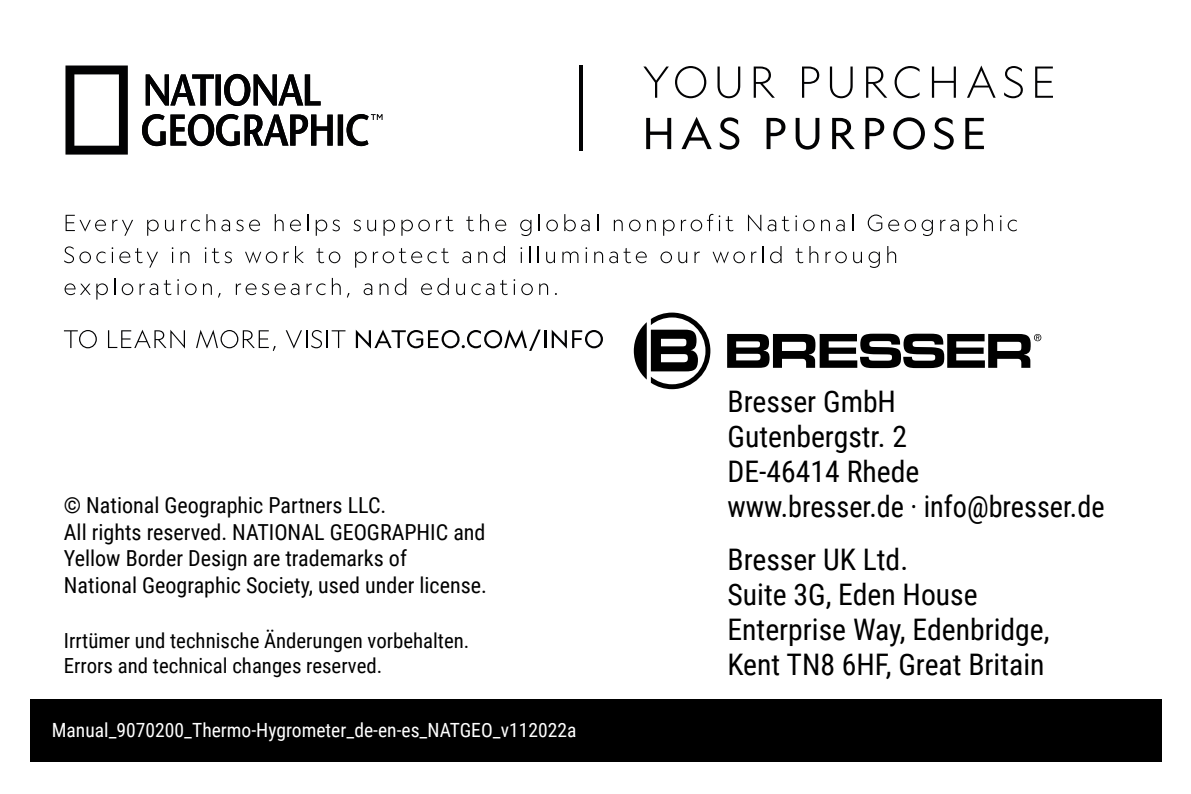
<style>
.page{position:relative;width:1191px;height:794px;background:#fff}
.page>*{position:absolute;margin:0;border:0;box-sizing:border-box;transform-origin:0 0}
.t1{font:29.75px/35.4px "Roboto Condensed";color:#000}
.t2{font:22.05px/26.6px "Roboto Condensed";color:#000}
.t3{font:20.65px/24.8px "Roboto Condensed";color:#000}
.t4{font:19.6px "Roboto Condensed";color:#fff}
</style>
<div class="page">
<div style="left:30px;top:699px;width:1131px;height:62px;background:#000"></div>
<svg style="left:727px;top:334px;width:314px;height:34px"></svg>
<svg style="left:634px;top:312px;width:76px;height:77px"></svg>
<svg style="left:66px;top:215px;width:40px;height:17px"></svg>
<svg style="left:112px;top:219px;width:21px;height:17px"></svg>
<svg style="left:147px;top:220px;width:12px;height:16px"></svg>
<svg style="left:165px;top:220px;width:9px;height:11px"></svg>
<svg style="left:181px;top:219px;width:19px;height:12px"></svg>
<svg style="left:206px;top:214px;width:9px;height:17px"></svg>
<svg style="left:221px;top:220px;width:9px;height:11px"></svg>
<svg style="left:236px;top:220px;width:24px;height:11px"></svg>
<svg style="left:275px;top:214px;width:9px;height:17px"></svg>
<svg style="left:290px;top:220px;width:11px;height:11px"></svg>
<svg style="left:307px;top:214px;width:1px;height:17px"></svg>
<svg style="left:316px;top:220px;width:11px;height:16px"></svg>
<svg style="left:333px;top:220px;width:7px;height:11px"></svg>
<svg style="left:354px;top:220px;width:7px;height:11px"></svg>
<svg style="left:367px;top:220px;width:9px;height:11px"></svg>
<svg style="left:383px;top:220px;width:12px;height:16px"></svg>
<svg style="left:401px;top:220px;width:29px;height:16px"></svg>
<svg style="left:436px;top:216px;width:17px;height:15px"></svg>
<svg style="left:466px;top:216px;width:8px;height:15px"></svg>
<svg style="left:480px;top:214px;width:9px;height:17px"></svg>
<svg style="left:495px;top:220px;width:11px;height:11px"></svg>
<svg style="left:520px;top:220px;width:11px;height:16px"></svg>
<svg style="left:539px;top:214px;width:1px;height:17px"></svg>
<svg style="left:546px;top:220px;width:12px;height:11px"></svg>
<svg style="left:564px;top:214px;width:25px;height:17px"></svg>
<svg style="left:597px;top:214px;width:1px;height:17px"></svg>
<svg style="left:614px;top:220px;width:9px;height:11px"></svg>
<svg style="left:629px;top:220px;width:11px;height:11px"></svg>
<svg style="left:647px;top:220px;width:9px;height:11px"></svg>
<svg style="left:663px;top:220px;width:11px;height:16px"></svg>
<svg style="left:681px;top:214px;width:52px;height:17px"></svg>
<svg style="left:748px;top:214px;width:13px;height:17px"></svg>
<svg style="left:767px;top:220px;width:9px;height:11px"></svg>
<svg style="left:782px;top:216px;width:7px;height:15px"></svg>
<svg style="left:795px;top:215px;width:2px;height:16px"></svg>
<svg style="left:803px;top:220px;width:11px;height:11px"></svg>
<svg style="left:821px;top:220px;width:9px;height:11px"></svg>
<svg style="left:836px;top:220px;width:8px;height:11px"></svg>
<svg style="left:852px;top:214px;width:1px;height:17px"></svg>
<svg style="left:867px;top:214px;width:15px;height:17px"></svg>
<svg style="left:888px;top:220px;width:45px;height:16px"></svg>
<svg style="left:940px;top:219px;width:18px;height:12px"></svg>
<svg style="left:966px;top:220px;width:11px;height:16px"></svg>
<svg style="left:984px;top:214px;width:9px;height:17px"></svg>
<svg style="left:1000px;top:215px;width:1px;height:16px"></svg>
<svg style="left:1007px;top:220px;width:9px;height:11px"></svg>
<svg style="left:64px;top:246px;width:41px;height:17px"></svg>
<svg style="left:112px;top:247px;width:1px;height:16px"></svg>
<svg style="left:119px;top:248px;width:39px;height:20px"></svg>
<svg style="left:172px;top:247px;width:1px;height:16px"></svg>
<svg style="left:180px;top:251px;width:9px;height:12px"></svg>
<svg style="left:205px;top:247px;width:1px;height:16px"></svg>
<svg style="left:212px;top:248px;width:7px;height:15px"></svg>
<svg style="left:225px;top:251px;width:7px;height:12px"></svg>
<svg style="left:245px;top:251px;width:32px;height:12px"></svg>
<svg style="left:284px;top:251px;width:5px;height:12px"></svg>
<svg style="left:295px;top:246px;width:9px;height:17px"></svg>
<svg style="left:316px;top:248px;width:24px;height:15px"></svg>
<svg style="left:355px;top:251px;width:12px;height:17px"></svg>
<svg style="left:373px;top:248px;width:76px;height:15px"></svg>
<svg style="left:462px;top:251px;width:9px;height:12px"></svg>
<svg style="left:478px;top:251px;width:9px;height:12px"></svg>
<svg style="left:493px;top:246px;width:12px;height:17px"></svg>
<svg style="left:520px;top:247px;width:2px;height:16px"></svg>
<svg style="left:529px;top:246px;width:1px;height:17px"></svg>
<svg style="left:538px;top:246px;width:1px;height:17px"></svg>
<svg style="left:546px;top:252px;width:9px;height:11px"></svg>
<svg style="left:562px;top:251px;width:16px;height:12px"></svg>
<svg style="left:585px;top:247px;width:2px;height:16px"></svg>
<svg style="left:594px;top:251px;width:9px;height:12px"></svg>
<svg style="left:609px;top:248px;width:38px;height:15px"></svg>
<svg style="left:660px;top:251px;width:12px;height:12px"></svg>
<svg style="left:678px;top:252px;width:9px;height:11px"></svg>
<svg style="left:694px;top:251px;width:6px;height:12px"></svg>
<svg style="left:712px;top:251px;width:33px;height:12px"></svg>
<svg style="left:751px;top:251px;width:5px;height:12px"></svg>
<svg style="left:762px;top:246px;width:1px;height:17px"></svg>
<svg style="left:770px;top:246px;width:11px;height:17px"></svg>
<svg style="left:795px;top:248px;width:8px;height:15px"></svg>
<svg style="left:809px;top:246px;width:9px;height:17px"></svg>
<svg style="left:825px;top:251px;width:22px;height:12px"></svg>
<svg style="left:853px;top:252px;width:9px;height:11px"></svg>
<svg style="left:868px;top:251px;width:12px;height:17px"></svg>
<svg style="left:887px;top:246px;width:9px;height:17px"></svg>
<svg style="left:65px;top:283px;width:43px;height:16px"></svg>
<svg style="left:114px;top:278px;width:1px;height:17px"></svg>
<svg style="left:122px;top:283px;width:11px;height:12px"></svg>
<svg style="left:140px;top:283px;width:18px;height:12px"></svg>
<svg style="left:164px;top:280px;width:7px;height:15px"></svg>
<svg style="left:177px;top:279px;width:2px;height:16px"></svg>
<svg style="left:185px;top:283px;width:12px;height:12px"></svg>
<svg style="left:203px;top:283px;width:9px;height:12px"></svg>
<svg style="left:236px;top:283px;width:63px;height:12px"></svg>
<svg style="left:306px;top:283px;width:19px;height:12px"></svg>
<svg style="left:332px;top:278px;width:9px;height:17px"></svg>
<svg style="left:363px;top:283px;width:9px;height:12px"></svg>
<svg style="left:379px;top:283px;width:9px;height:12px"></svg>
<svg style="left:395px;top:278px;width:11px;height:17px"></svg>
<svg style="left:421px;top:278px;width:28px;height:17px"></svg>
<svg style="left:456px;top:284px;width:9px;height:11px"></svg>
<svg style="left:471px;top:283px;width:9px;height:12px"></svg>
<svg style="left:486px;top:283px;width:8px;height:12px"></svg>
<svg style="left:500px;top:280px;width:7px;height:15px"></svg>
<svg style="left:513px;top:279px;width:2px;height:16px"></svg>
<svg style="left:521px;top:283px;width:12px;height:12px"></svg>
<svg style="left:539px;top:283px;width:9px;height:12px"></svg>
<svg style="left:64px;top:330px;width:33px;height:18px"></svg>
<svg style="left:108px;top:330px;width:77px;height:18px"></svg>
<svg style="left:196px;top:330px;width:80px;height:21px"></svg>
<svg style="left:286px;top:330px;width:59px;height:18px"></svg>
<svg style="left:356px;top:329px;width:190px;height:22px"></svg>
<svg style="left:552px;top:330px;width:51px;height:19px"></svg>
<svg style="left:643px;top:67px;width:26px;height:31px"></svg>
<svg style="left:675px;top:66px;width:31px;height:32px"></svg>
<svg style="left:717px;top:67px;width:23px;height:31px"></svg>
<svg style="left:753px;top:67px;width:22px;height:31px"></svg>
<svg style="left:802px;top:67px;width:17px;height:31px"></svg>
<svg style="left:830px;top:67px;width:22px;height:31px"></svg>
<svg style="left:866px;top:67px;width:21px;height:31px"></svg>
<svg style="left:894px;top:66px;width:25px;height:32px"></svg>
<svg style="left:932px;top:67px;width:24px;height:31px"></svg>
<svg style="left:967px;top:65px;width:28px;height:33px"></svg>
<svg style="left:1004px;top:66px;width:19px;height:33px"></svg>
<svg style="left:1035px;top:67px;width:18px;height:31px"></svg>
<svg style="left:646px;top:118px;width:25px;height:31px"></svg>
<svg style="left:681px;top:117px;width:30px;height:32px"></svg>
<svg style="left:720px;top:117px;width:19px;height:33px"></svg>
<svg style="left:766px;top:118px;width:19px;height:31px"></svg>
<svg style="left:795px;top:118px;width:24px;height:32px"></svg>
<svg style="left:832px;top:118px;width:23px;height:31px"></svg>
<svg style="left:865px;top:118px;width:19px;height:31px"></svg>
<svg style="left:893px;top:117px;width:32px;height:33px"></svg>
<svg style="left:934px;top:117px;width:19px;height:33px"></svg>
<svg style="left:965px;top:118px;width:19px;height:31px"></svg>
<hr style="left:579px;top:65px;width:4px;height:86px;background:#020203">
<svg style="left:65px;top:65px;width:63px;height:90px"></svg>
<svg style="left:146px;top:74px;width:174px;height:32px"></svg>
<svg style="left:142px;top:114px;width:240px;height:32px"></svg>
<p class="t2" style="left:64px;top:491px;width:424px">© National Geographic Partners LLC.<br>All rights reserved. NATIONAL GEOGRAPHIC and Yellow Border Design are trademarks of<br>National Geographic Society, used under license.</p>
<p class="t3" style="left:64px;top:627px;width:407px">Irrtümer und technische Änderungen vorbehalten.<br>Errors and technical changes reserved.</p>
<p class="t4" style="left:52px;top:716px;width:526px">Manual_9070200_Thermo-Hygrometer_de-en-es_NATGEO_v112022a</p>
<p class="t1" style="left:727px;top:382px;width:378px">Bresser GmbH<br>Gutenbergstr. 2<br>DE-46414 Rhede<br>www.bresser.de · info@bresser.de</p>
<p class="t1" style="left:727px;top:540px;width:324px">Bresser UK Ltd.<br>Suite 3G, Eden House<br>Enterprise Way, Edenbridge,<br>Kent TN8 6HF, Great Britain</p>
</div>
